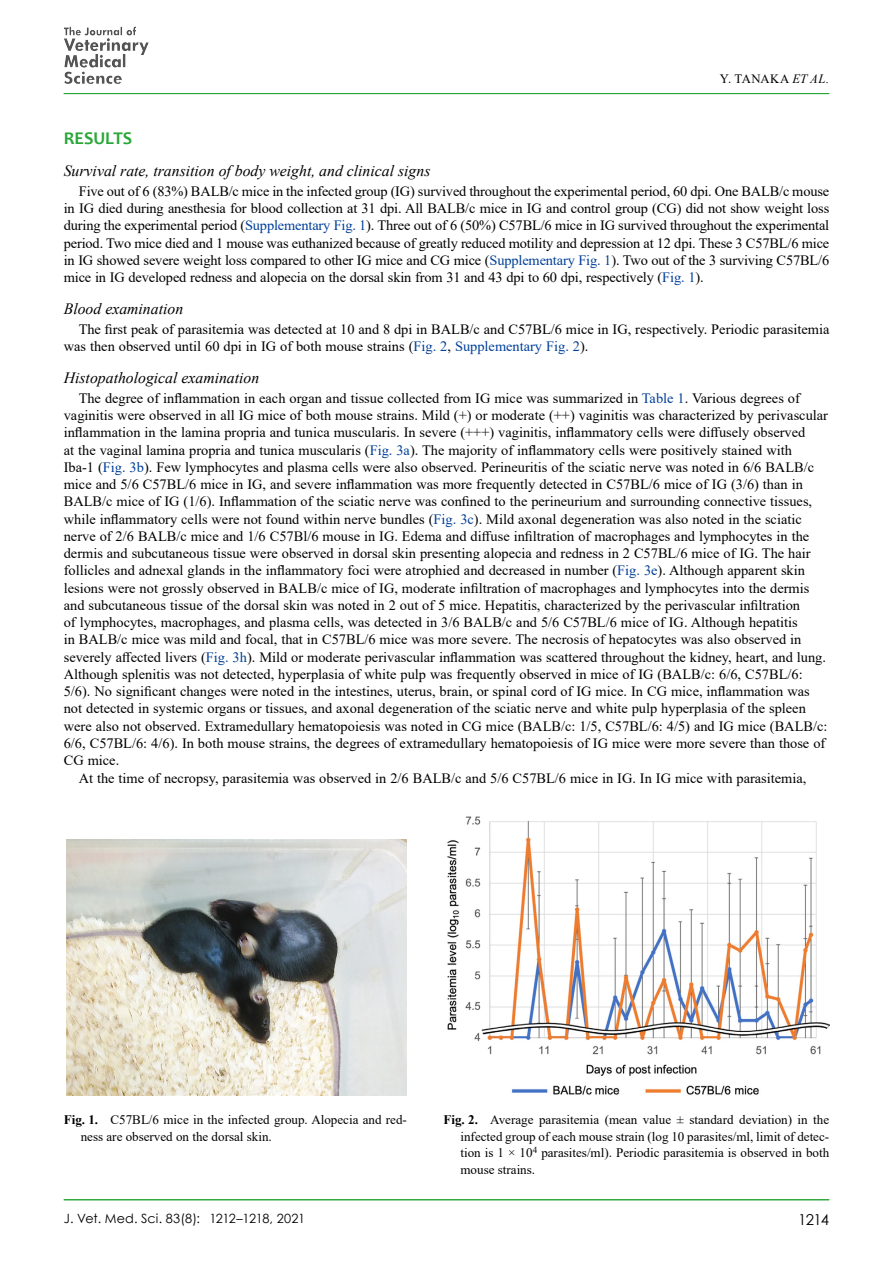
<style>
.page{position:relative;width:893px;height:1263px;background:#fff}
.page>*{position:absolute;margin:0;border:0;box-sizing:border-box;transform-origin:0 0}
.t1{font:700 18px "Candara";color:#2aa738}
.t2{font:italic 15.75px "Times New Roman";color:#000}
.t3{font:15px "Century Gothic";color:#000}
.t4{font:14.25px/17.2px "Times New Roman";color:#000;text-align:justify}
.t5{font:13.05px/16.5px "Times New Roman";color:#000}
.t6{font:12.75px "Century Gothic";letter-spacing:-.02em;color:#000}
.t7{font:12.75px "Times New Roman";letter-spacing:.03em;color:#000}
.s1{font-style:italic}
.s2{color:#003f98}
.s3{font-weight:700}
</style>
<div class="page">
<img style="left:64px;top:27px;width:74px;height:24px">
<hr style="left:64px;top:93px;width:765px;height:1px;background:#2aa738">
<hr style="left:64px;top:1199px;width:765px;height:1px;background:#2aa738">
<img style="left:67px;top:839px;width:340px;height:256px">
<img style="left:447px;top:816px;width:382px;height:279px">
<p class="t7" style="left:720px;top:70px;width:111px">Y. TANAKA <span class="s1">ET AL.</span></p>
<p class="t1" style="left:64px;top:127px;width:70px">RESULTS</p>
<p class="t2" style="left:64px;top:160px;width:368px">Survival rate, transition of body weight, and clinical signs</p>
<p class="t4" style="left:64px;top:182px;width:767px;text-indent:15px">Five out of 6 (83%) BALB/c mice in the infected group (IG) survived throughout the experimental period, 60 dpi. One BALB/c mouse in IG died during anesthesia for blood collection at 31 dpi. All BALB/c mice in IG and control group (CG) did not show weight loss during the experimental period (<span class="s2">Supplementary Fig. 1</span>). Three out of 6 (50%) C57BL/6 mice in IG survived throughout the experimental period. Two mice died and 1 mouse was euthanized because of greatly reduced motility and depression at 12 dpi. These 3 C57BL/6 mice in IG showed severe weight loss compared to other IG mice and CG mice (<span class="s2">Supplementary Fig. 1</span>). Two out of the 3 surviving C57BL/6 mice in IG developed redness and alopecia on the dorsal skin from 31 and 43 dpi to 60 dpi, respectively (<span class="s2">Fig. 1</span>).</p>
<p class="t2" style="left:64px;top:298px;width:121px">Blood examination</p>
<p class="t4" style="left:64px;top:320px;width:767px;text-indent:15px">The first peak of parasitemia was detected at 10 and 8 dpi in BALB/c and C57BL/6 mice in IG, respectively. Periodic parasitemia was then observed until 60 dpi in IG of both mouse strains (<span class="s2">Fig. 2</span>, <span class="s2">Supplementary Fig. 2</span>).</p>
<p class="t2" style="left:64px;top:367px;width:197px">Histopathological examination</p>
<p class="t4" style="left:79px;top:389px;width:723px">The degree of inflammation in each organ and tissue collected from IG mice was summarized in <span class="s2">Table 1</span>. Various degrees of</p>
<p class="t4" style="left:64px;top:406px;width:766px">vaginitis were observed in all IG mice of both mouse strains. Mild (+) or moderate (++) vaginitis was characterized by perivascular</p>
<p class="t4" style="left:64px;top:423px;width:743px">inflammation in the lamina propria and tunica muscularis. In severe (+++) vaginitis, inflammatory cells were diffusely observed</p>
<p class="t4" style="left:64px;top:441px;width:730px">at the vaginal lamina propria and tunica muscularis (<span class="s2">Fig. 3a</span>). The majority of inflammatory cells were positively stained with</p>
<p class="t4" style="left:64px;top:458px;width:752px">Iba-1 (<span class="s2">Fig. 3b</span>). Few lymphocytes and plasma cells were also observed. Perineuritis of the sciatic nerve was noted in 6/6 BALB/c</p>
<p class="t4" style="left:64px;top:475px;width:741px">mice and 5/6 C57BL/6 mice in IG, and severe inflammation was more frequently detected in C57BL/6 mice of IG (3/6) than in</p>
<p class="t4" style="left:64px;top:492px;width:750px">BALB/c mice of IG (1/6). Inflammation of the sciatic nerve was confined to the perineurium and surrounding connective tissues,</p>
<p class="t4" style="left:64px;top:510px;width:739px">while inflammatory cells were not found within nerve bundles (<span class="s2">Fig. 3c</span>). Mild axonal degeneration was also noted in the sciatic</p>
<p class="t4" style="left:64px;top:527px;width:747px">nerve of 2/6 BALB/c mice and 1/6 C57Bl/6 mouse in IG. Edema and diffuse infiltration of macrophages and lymphocytes in the</p>
<p class="t4" style="left:64px;top:544px;width:748px">dermis and subcutaneous tissue were observed in dorsal skin presenting alopecia and redness in 2 C57BL/6 mice of IG. The hair</p>
<p class="t4" style="left:64px;top:561px;width:743px">follicles and adnexal glands in the inflammatory foci were atrophied and decreased in number (<span class="s2">Fig. 3e</span>). Although apparent skin</p>
<p class="t4" style="left:64px;top:579px;width:747px">lesions were not grossly observed in BALB/c mice of IG, moderate infiltration of macrophages and lymphocytes into the dermis</p>
<p class="t4" style="left:64px;top:596px;width:738px">and subcutaneous tissue of the dorsal skin was noted in 2 out of 5 mice. Hepatitis, characterized by the perivascular infiltration</p>
<p class="t4" style="left:64px;top:613px;width:736px">of lymphocytes, macrophages, and plasma cells, was detected in 3/6 BALB/c and 5/6 C57BL/6 mice of IG. Although hepatitis</p>
<p class="t4" style="left:64px;top:630px;width:739px">in BALB/c mice was mild and focal, that in C57BL/6 mice was more severe. The necrosis of hepatocytes was also observed in</p>
<p class="t4" style="left:64px;top:648px;width:764px">severely affected livers (<span class="s2">Fig. 3h</span>). Mild or moderate perivascular inflammation was scattered throughout the kidney, heart, and lung.</p>
<p class="t4" style="left:64px;top:665px;width:740px">Although splenitis was not detected, hyperplasia of white pulp was frequently observed in mice of IG (BALB/c: 6/6, C57BL/6:</p>
<p class="t4" style="left:64px;top:682px;width:747px">5/6). No significant changes were noted in the intestines, uterus, brain, or spinal cord of IG mice. In CG mice, inflammation was</p>
<p class="t4" style="left:64px;top:700px;width:744px">not detected in systemic organs or tissues, and axonal degeneration of the sciatic nerve and white pulp hyperplasia of the spleen</p>
<p class="t4" style="left:64px;top:717px;width:765px">were also not observed. Extramedullary hematopoiesis was noted in CG mice (BALB/c: 1/5, C57BL/6: 4/5) and IG mice (BALB/c:</p>
<p class="t4" style="left:64px;top:734px;width:763px">6/6, C57BL/6: 4/6). In both mouse strains, the degrees of extramedullary hematopoiesis of IG mice were more severe than those of</p>
<p class="t4" style="left:64px;top:751px;width:57px">CG mice.</p>
<p class="t4" style="left:79px;top:769px;width:729px">At the time of necropsy, parasitemia was observed in 2/6 BALB/c and 5/6 C57BL/6 mice in IG. In IG mice with parasitemia,</p>
<p class="t5" style="left:81px;top:1111px;width:328px;text-indent:-17px"><span class="s3">Fig. 1.</span> C57BL/6 mice in the infected group. Alopecia and red&shy;ness are observed on the dorsal skin.</p>
<p class="t5" style="left:460px;top:1111px;width:370px;text-align:justify;text-indent:-17px"><span class="s3">Fig. 2.</span> Average parasitemia (mean value ± standard deviation) in the infected group of each mouse strain (log 10 parasites/ml, limit of detec&shy;tion is 1 × 10<sup>4</sup> parasites/ml). Periodic parasitemia is observed in both mouse strains.</p>
<p class="t6" style="left:64px;top:1209px;width:243px">J. Vet. Med. Sci. 83(8): 1212–1218, 2021</p>
<p class="t3" style="left:798px;top:1209px;width:32px">1214</p>
</div>
